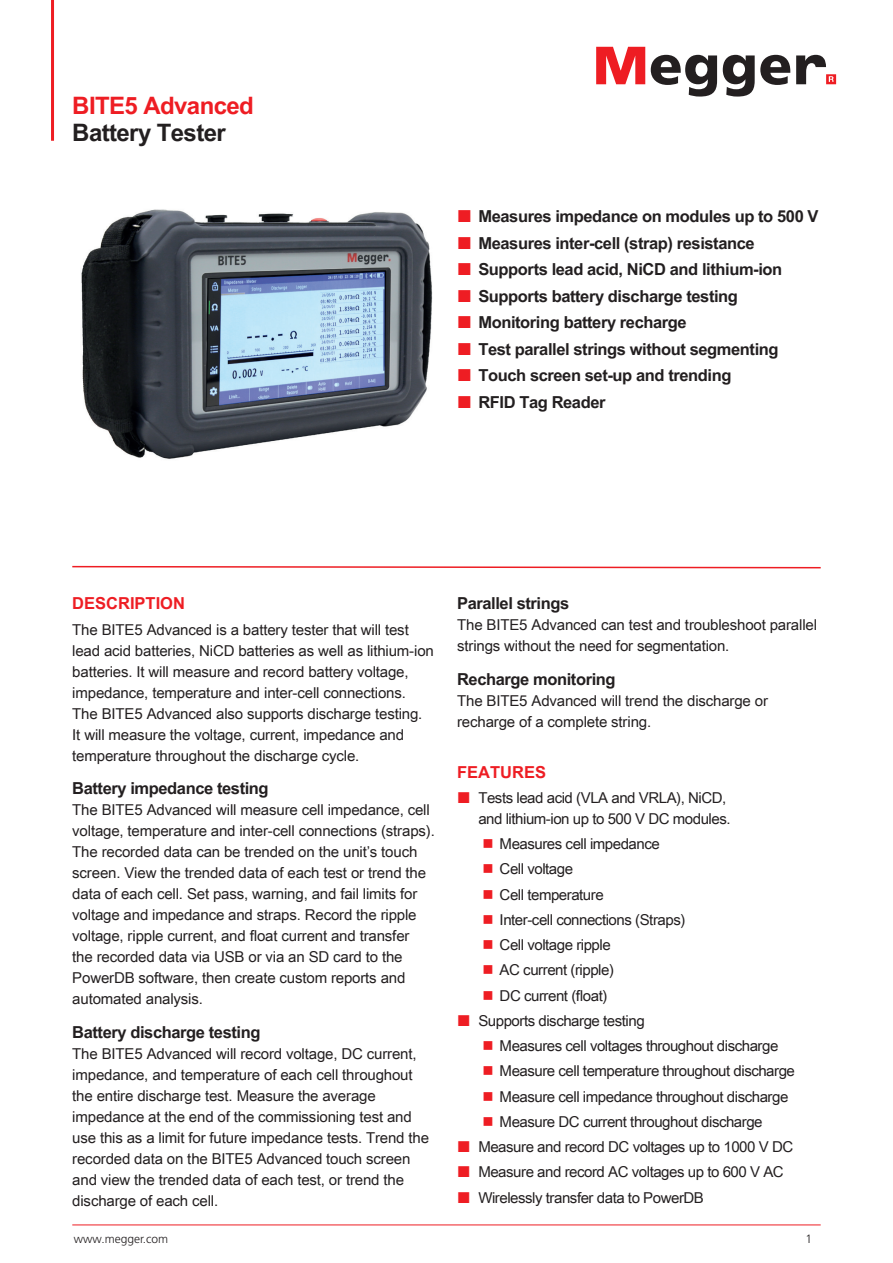
<style>
.page{position:relative;width:893px;height:1263px;background:#fff}
.page>*{position:absolute;margin:0;border:0;box-sizing:border-box;transform-origin:0 0}
.t1{font:700 24px "Arial Unicode MS";letter-spacing:-.025em;color:#ee1d23}
.t2{font:700 24px "Arial Unicode MS";letter-spacing:-.025em;color:#231f20}
.t3{font:700 16.5px/26.5px "Arial Unicode MS";letter-spacing:-.025em;color:#231f20}
.t4{font:700 16.5px "Arial Unicode MS";color:#ee1d23}
.t5{font:15px/21px "Arial Unicode MS";letter-spacing:-.01em;color:#231f20}
.t6{font:15px/21px "Arial Unicode MS";letter-spacing:-.03em;color:#231f20}
.t7{font:300 12px "Frutiger LT Pro";color:#231f20}
</style>
<div class="page">
<hr style="left:72px;top:1225px;width:749px;height:1px;background:#ee1d23">
<hr style="left:51px;top:0;width:3px;height:141px;background:#ee1d23">
<svg style="left:596px;top:47px;width:49px;height:37px"></svg>
<svg style="left:651px;top:55px;width:66px;height:42px"></svg>
<svg style="left:723px;top:55px;width:67px;height:42px"></svg>
<svg style="left:796px;top:55px;width:40px;height:29px"></svg>
<svg style="left:72px;top:565px;width:749px;height:4px"></svg>
<img style="left:81px;top:209px;width:352px;height:250px">
<h1 class="t1" style="left:72px;top:88px;width:183px">BITE5 Advanced</h1>
<h1 class="t2" style="left:72px;top:115px;width:155px">Battery Tester</h1>
<p class="t3" style="left:478px;top:204px;width:342px">Measures impedance on modules up to 500 V Measures inter-cell (strap) resistance Supports lead acid, NiCD and lithium-ion Supports battery discharge testing Monitoring battery recharge<br>Test parallel strings without segmenting Touch screen set-up and trending<br>RFID Tag Reader</p>
<p class="t4" style="left:72px;top:591px;width:114px">DESCRIPTION</p>
<p class="t5" style="left:72px;top:618px;width:363px">The BITE5 Advanced is a battery tester that will test lead acid batteries, NiCD batteries as well as lithium-ion batteries. It will measure and record battery voltage, impedance, temperature and inter-cell connections.<br>The BITE5 Advanced also supports discharge testing.<br>It will measure the voltage, current, impedance and temperature throughout the discharge cycle.</p>
<p class="t3" style="left:72px;top:776px;width:198px">Battery impedance testing</p>
<p class="t5" style="left:72px;top:799px;width:364px">The BITE5 Advanced will measure cell impedance, cell voltage, temperature and inter-cell connections (straps).<br>The recorded data can be trended on the unit’s touch screen. View the trended data of each test or trend the data of each cell. Set pass, warning, and fail limits for voltage and impedance and straps. Record the ripple voltage, ripple current, and float current and transfer<br>the recorded data via USB or via an SD card to the PowerDB software, then create custom reports and automated analysis.</p>
<p class="t3" style="left:72px;top:1019px;width:190px">Battery discharge testing</p>
<p class="t5" style="left:72px;top:1043px;width:358px">The BITE5 Advanced will record voltage, DC current, impedance, and temperature of each cell throughout the entire discharge test. Measure the average impedance at the end of the commissioning test and use this as a limit for future impedance tests. Trend the recorded data on the BITE5 Advanced touch screen and view the trended data of each test, or trend the discharge of each cell.</p>
<p class="t3" style="left:457px;top:591px;width:114px">Parallel strings</p>
<p class="t5" style="left:457px;top:614px;width:361px">The BITE5 Advanced can test and troubleshoot parallel strings without the need for segmentation.</p>
<p class="t3" style="left:457px;top:666px;width:160px">Recharge monitoring</p>
<p class="t5" style="left:457px;top:690px;width:312px">The BITE5 Advanced will trend the discharge or recharge of a complete string.</p>
<p class="t4" style="left:457px;top:760px;width:90px">FEATURES</p>
<p class="t6" style="left:478px;top:787px;width:254px">Tests lead acid (VLA and VRLA), NiCD, and lithium-ion up to 500 V DC modules.</p>
<p class="t6" style="left:500px;top:833px;width:162px">Measures cell impedance</p>
<p class="t6" style="left:500px;top:858px;width:75px">Cell voltage</p>
<p class="t6" style="left:500px;top:883px;width:106px">Cell temperature</p>
<p class="t6" style="left:500px;top:909px;width:187px">Inter-cell connections (Straps)</p>
<p class="t6" style="left:500px;top:934px;width:113px">Cell voltage ripple</p>
<p class="t6" style="left:500px;top:959px;width:116px">AC current (ripple)</p>
<p class="t6" style="left:500px;top:984px;width:109px">DC current (float)</p>
<p class="t6" style="left:478px;top:1010px;width:168px">Supports discharge testing</p>
<p class="t6" style="left:500px;top:1035px;width:280px">Measures cell voltages throughout discharge</p>
<p class="t6" style="left:500px;top:1060px;width:297px">Measure cell temperature throughout discharge</p>
<p class="t6" style="left:500px;top:1085px;width:290px">Measure cell impedance throughout discharge</p>
<p class="t6" style="left:500px;top:1111px;width:265px">Measure DC current throughout discharge</p>
<p class="t6" style="left:478px;top:1136px;width:316px">Measure and record DC voltages up to 1000 V DC</p>
<p class="t6" style="left:478px;top:1161px;width:307px">Measure and record AC voltages up to 600 V AC</p>
<p class="t6" style="left:478px;top:1186px;width:227px">Wirelessly transfer data to PowerDB</p>
<p class="t7" style="left:74px;top:1231px;width:96px">www.megger.com</p>
<p class="t7" style="left:805px;top:1231px;width:8px">1</p>
</div>
